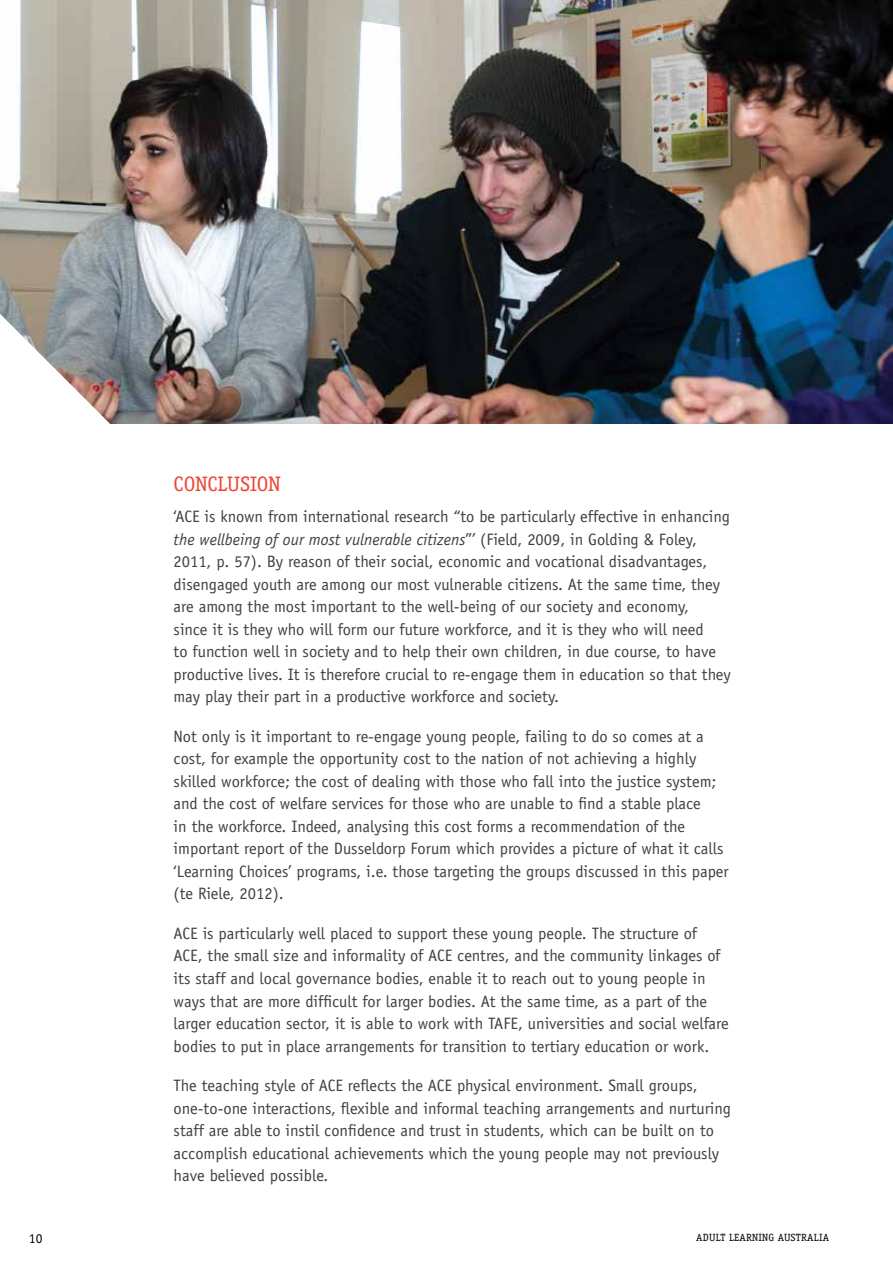
<style>
.page{position:relative;width:893px;height:1263px;background:#fff}
.page>*{position:absolute;margin:0;border:0;box-sizing:border-box;transform-origin:0 0}
.t1{font:21px "Officina Serif";color:#ef4430}
.t2{font:16.5px/22.5px "Officina Sans";color:#414042}
.t3{font:13.5px "Officina Serif";color:#000}
.t4{font:10.5px "Officina Serif";letter-spacing:.02em;color:#000}
.s1{font-style:italic}
</style>
<div class="page">
<img style="left:0;top:0;width:893px;height:423px">
<svg style="left:0;top:314px;width:149px;height:110px"></svg>
<p class="t1" style="left:174px;top:472px;width:108px">CONCLUSION</p>
<p class="t2" style="left:174px;top:505px;width:559px">‘ACE is known from international research “to be particularly effective in enhancing <span class="s1">the wellbeing of our most vulnerable citizens</span>”’ (Field, 2009, in Golding &amp; Foley, 2011, p. 57). By reason of their social, economic and vocational disadvantages, disengaged youth are among our most vulnerable citizens. At the same time, they are among the most important to the well-being of our society and economy,<br>since it is they who will form our future workforce, and it is they who will need<br>to function well in society and to help their own children, in due course, to have productive lives. It is therefore crucial to re-engage them in education so that they may play their part in a productive workforce and society.</p>
<p class="t2" style="left:174px;top:725px;width:557px">Not only is it important to re-engage young people, failing to do so comes at a cost, for example the opportunity cost to the nation of not achieving a highly skilled workforce; the cost of dealing with those who fall into the justice system; and the cost of welfare services for those who are unable to find a stable place<br>in the workforce. Indeed, analysing this cost forms a recommendation of the important report of the Dusseldorp Forum which provides a picture of what it calls ‘Learning Choices’ programs, i.e. those targeting the groups discussed in this paper (te Riele, 2012).</p>
<p class="t2" style="left:174px;top:922px;width:557px">ACE is particularly well placed to support these young people. The structure of ACE, the small size and informality of ACE centres, and the community linkages of its staff and local governance bodies, enable it to reach out to young people in ways that are more difficult for larger bodies. At the same time, as a part of the larger education sector, it is able to work with TAFE, universities and social welfare bodies to put in place arrangements for transition to tertiary education or work.</p>
<p class="t2" style="left:174px;top:1074px;width:559px">The teaching style of ACE reflects the ACE physical environment. Small groups, one-to-one interactions, flexible and informal teaching arrangements and nurturing staff are able to instil confidence and trust in students, which can be built on to accomplish educational achievements which the young people may not previously have believed possible.</p>
<p class="t3" style="left:29px;top:1231px;width:15px">10</p>
<p class="t4" style="left:696px;top:1231px;width:134px">ADULT LEARNING AUSTRALIA</p>
</div>
